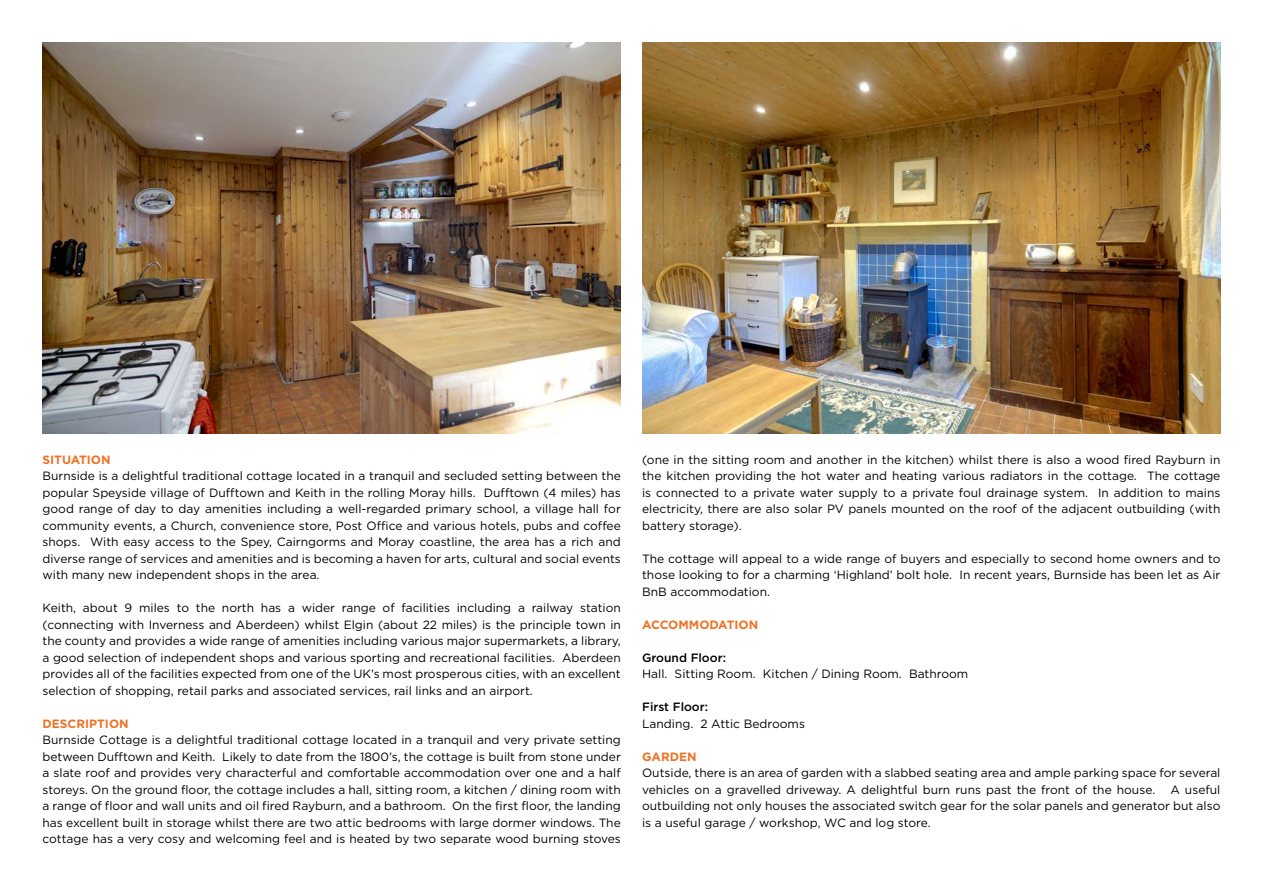
<style>
.page{position:relative;width:1263px;height:893px;background:#fff}
.page>*{position:absolute;margin:0;border:0;box-sizing:border-box;transform-origin:0 0}
.Body_Text{font:12px/16.5px "Gotham HTF";color:#000;text-align:justify}
.Headings_Text{font:700 12px "Gotham HTF";color:#ec7326}
.Body_Text-2{font:500 12px "Gotham HTF";color:#000}
</style>
<div class="page">
<img style="left:43px;top:43px;width:578px;height:391px">
<img style="left:642px;top:43px;width:578px;height:391px">
<p class="Headings_Text" style="left:43px;top:453px;width:70px">SITUATION</p>
<p class="Body_Text" style="left:43px;top:468px;width:580px">Burnside is a delightful traditional cottage located in a tranquil and secluded setting between the popular Speyside village of Dufftown and Keith in the rolling Moray hills. Dufftown (4 miles) has good range of day to day amenities including a well-regarded primary school, a village hall for community events, a Church, convenience store, Post Office and various hotels, pubs and coffee shops. With easy access to the Spey, Cairngorms and Moray coastline, the area has a rich and diverse range of services and amenities and is becoming a haven for arts, cultural and social events with many new independent shops in the area.</p>
<p class="Body_Text" style="left:43px;top:600px;width:580px">Keith, about 9 miles to the north has a wider range of facilities including a railway station (connecting with Inverness and Aberdeen) whilst Elgin (about 22 miles) is the principle town in the county and provides a wide range of amenities including various major supermarkets, a library, a good selection of independent shops and various sporting and recreational facilities. Aberdeen provides all of the facilities expected from one of the UK’s most prosperous cities, with an excellent selection of shopping, retail parks and associated services, rail links and an airport.</p>
<p class="Headings_Text" style="left:43px;top:717px;width:88px">DESCRIPTION</p>
<p class="Body_Text" style="left:43px;top:732px;width:580px">Burnside Cottage is a delightful traditional cottage located in a tranquil and very private setting between Dufftown and Keith. Likely to date from the 1800’s, the cottage is built from stone under a slate roof and provides very characterful and comfortable accommodation over one and a half storeys. On the ground floor, the cottage includes a hall, sitting room, a kitchen / dining room with a range of floor and wall units and oil fired Rayburn, and a bathroom. On the first floor, the landing has excellent built in storage whilst there are two attic bedrooms with large dormer windows. The cottage has a very cosy and welcoming feel and is heated by two separate wood burning stoves</p>
<p class="Body_Text" style="left:642px;top:451px;width:580px">(one in the sitting room and another in the kitchen) whilst there is also a wood fired Rayburn in the kitchen providing the hot water and heating various radiators in the cottage. The cottage is connected to a private water supply to a private foul drainage system. In addition to mains electricity, there are also solar PV panels mounted on the roof of the adjacent outbuilding (with battery storage).</p>
<p class="Body_Text" style="left:642px;top:550px;width:580px">The cottage will appeal to a wide range of buyers and especially to second home owners and to those looking to for a charming ‘Highland’ bolt hole. In recent years, Burnside has been let as Air BnB accommodation.</p>
<p class="Headings_Text" style="left:642px;top:618px;width:118px">ACCOMMODATION</p>
<p class="Body_Text-2" style="left:642px;top:651px;width:85px">Ground Floor:</p>
<p class="Body_Text" style="left:642px;top:666px;width:328px">Hall. Sitting Room. Kitchen / Dining Room. Bathroom</p>
<p class="Body_Text-2" style="left:642px;top:700px;width:68px">First Floor:</p>
<p class="Body_Text" style="left:642px;top:715px;width:164px">Landing. 2 Attic Bedrooms</p>
<p class="Headings_Text" style="left:642px;top:750px;width:56px">GARDEN</p>
<p class="Body_Text" style="left:642px;top:765px;width:580px">Outside, there is an area of garden with a slabbed seating area and ample parking space for several vehicles on a gravelled driveway. A delightful burn runs past the front of the house.</p>
<p class="Body_Text" style="left:642px;top:781px;width:580px;text-indent:528px">A useful outbuilding not only houses the associated switch gear for the solar panels and generator but also is a useful garage / workshop, WC and log store.</p>
</div>
